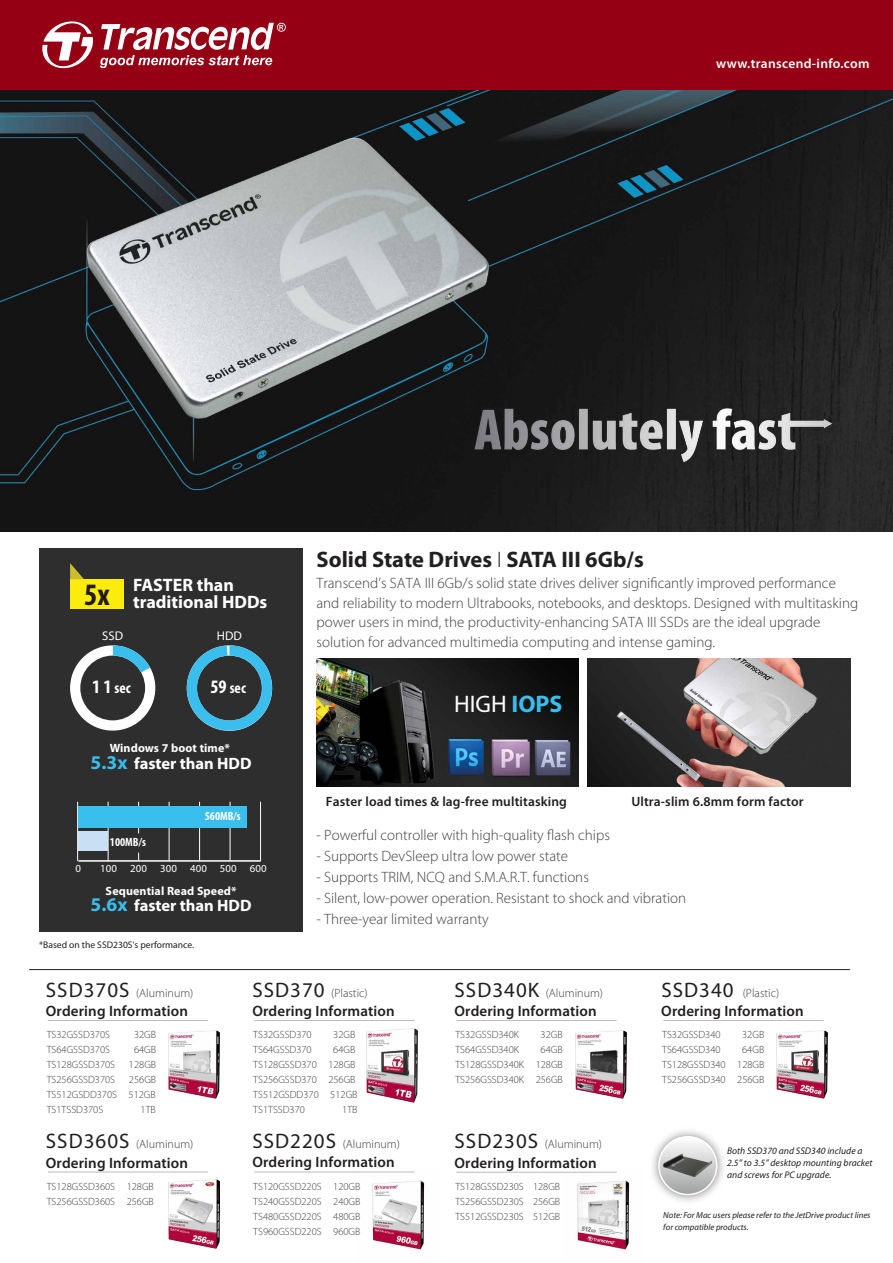
<style>
.page{position:relative;width:893px;height:1263px;background:#fff}
.page>*{position:absolute;margin:0;border:0;box-sizing:border-box;transform-origin:0 0}
.t1{font:24px "Myriad Pro";color:#fff}
.t2{font:700 22.5px "Myriad Pro";color:#231f20}
.t3{font:700 18px/16.5px "Myriad Pro";color:#fff}
.t4{font:700 16.5px "Myriad Pro";color:#fff}
.t5{font:700 condensed 15.3px "Myriad Pro";color:#fff}
.t6{font:300 15px/19.5px "Myriad Pro";color:#403f41}
.t7{font:600 15px "Myriad Pro";letter-spacing:.01em;color:#221e1f}
.t8{font:600 13.5px "Myriad Pro";letter-spacing:.01em;color:#221e1f}
.t9{font:600 13.5px "Myriad Pro";letter-spacing:.025em;color:#fff}
.t10{font:12.6px "Myriad Pro";letter-spacing:.01em;color:#fff}
.t11{font:300 12px "Myriad Pro";color:#403f41}
.t12{font:700 12px "Myriad Pro";letter-spacing:.01em;color:#fff}
.t13{font:700 condensed 12px "Myriad Pro";color:#fff}
.t14{font:10.8px "Myriad Pro";letter-spacing:.01em;color:#fff}
.t15{font:300 10.5px/15px "Myriad Pro";color:#403f41;text-align:justify}
.t16{font:italic 9.6px/12px "Myriad Pro";letter-spacing:.005em;color:#231f20}
.t17{font:9.6px "Myriad Pro";color:#231f20}
.t18{font:italic 8.7px/12px "Myriad Pro";color:#231f20}
.s1{font-stretch:condensed;font-size:31.35px;color:#241a16}
.s2{font-size:19.05px}
.s3{font-size:19.5px;color:#3abeee}
.s4{font-weight:300;font-stretch:semi-expanded}
.s5{font-weight:700;color:#3abeee}
.s6{font-weight:400;font-size:21px;color:#221e1f}
</style>
<div class="page">
<img style="left:562px;top:1171px;width:68px;height:79px">
<img style="left:358px;top:1171px;width:67px;height:79px">
<div style="left:39px;top:548px;width:264px;height:383px;background:#2d2e2d"></div>
<img style="left:0;top:89px;width:893px;height:442px">
<div style="left:0;top:0;width:893px;height:89px;background:#950014"></div>
<svg style="left:42px;top:21px;width:244px;height:48px"></svg>
<hr style="left:29px;top:969px;width:821px;height:1px;background:#231f20">
<svg style="left:70px;top:645px;width:85px;height:86px"></svg>
<svg style="left:187px;top:645px;width:85px;height:86px"></svg>
<hr style="left:77px;top:802px;width:1px;height:59px;background:#fff">
<hr style="left:108px;top:802px;width:1px;height:59px;background:#fff">
<hr style="left:138px;top:802px;width:1px;height:31px;background:#fff">
<hr style="left:169px;top:802px;width:1px;height:59px;background:#fff">
<hr style="left:199px;top:802px;width:1px;height:59px;background:#fff">
<hr style="left:230px;top:802px;width:1px;height:59px;background:#fff">
<hr style="left:260px;top:802px;width:1px;height:59px;background:#fff">
<hr style="left:77px;top:861px;width:183px;height:1px;background:#3e3c3c">
<hr style="left:78px;top:860px;width:183px;height:2px;background:#fff">
<div style="left:78px;top:806px;width:168px;height:21px;background:#3abeee"></div>
<div style="left:78px;top:831px;width:30px;height:19px;background:#c9dff3"></div>
<div style="left:70px;top:579px;width:54px;height:29px;background:#fcec0b"></div>
<svg style="left:70px;top:563px;width:14px;height:16px"></svg>
<img style="left:588px;top:659px;width:262px;height:127px">
<img style="left:316px;top:659px;width:263px;height:127px">
<img style="left:471px;top:252px;width:365px;height:280px">
<hr style="left:254px;top:1020px;width:161px;height:1px;background:#b9bbbd">
<hr style="left:254px;top:1172px;width:161px;height:1px;background:#b9bbbd">
<img style="left:367px;top:1029px;width:51px;height:74px">
<hr style="left:456px;top:1020px;width:161px;height:1px;background:#b9bbbd">
<img style="left:575px;top:1030px;width:51px;height:69px">
<hr style="left:48px;top:1020px;width:160px;height:1px;background:#b9bbbd">
<img style="left:168px;top:1030px;width:51px;height:69px">
<hr style="left:48px;top:1172px;width:160px;height:1px;background:#b9bbbd">
<img style="left:168px;top:1180px;width:51px;height:68px">
<hr style="left:456px;top:1172px;width:161px;height:1px;background:#b9bbbd">
<hr style="left:663px;top:1020px;width:161px;height:1px;background:#b9bbbd">
<img style="left:776px;top:1030px;width:51px;height:69px">
<img style="left:652px;top:1130px;width:72px;height:72px">
<svg style="left:659px;top:1137px;width:58px;height:57px"></svg>
<div style="left:658px;top:1136px;width:59px;height:59px;border:2px solid #fff;border-radius:50%"></div>
<img style="left:658px;top:1151px;width:59px;height:29px">
<p class="t9" style="left:716px;top:55px;width:155px">www.transcend-info.com</p>
<h3 class="t3" style="left:133px;top:576px;width:136px;text-indent:-49px"><span class="s1">5x</span> FASTER than traditional HDDs</h3>
<p class="t10" style="left:102px;top:627px;width:23px">SSD</p>
<p class="t10" style="left:217px;top:627px;width:27px">HDD</p>
<h3 class="t5" style="left:92px;top:678px;width:40px"><span class="s2">1 1</span> sec</h3>
<h3 class="t5" style="left:210px;top:678px;width:37px"><span class="s2">59</span> sec</h3>
<p class="t12" style="left:110px;top:740px;width:122px">Windows 7 boot time*</p>
<h3 class="t4" style="left:91px;top:752px;width:162px"><span class="s3">5.3x</span> faster than HDD</h3>
<p class="t13" style="left:110px;top:835px;width:38px">100MB/s</p>
<p class="t13" style="left:205px;top:809px;width:38px">560MB/s</p>
<p class="t14" style="left:75px;top:862px;width:7px">0</p>
<p class="t14" style="left:100px;top:862px;width:168px">100 200 300 400 500 600</p>
<p class="t12" style="left:106px;top:883px;width:132px">Sequential Read Speed*</p>
<h3 class="t4" style="left:91px;top:895px;width:162px"><span class="s3">5.6x</span> faster than HDD</h3>
<p class="t17" style="left:39px;top:939px;width:156px">*Based on the SSD230S's performance.</p>
<h2 class="t2" style="left:316px;top:545px;width:329px">Solid State Drives <span class="s4">I</span> SATA III 6Gb/s</h2>
<p class="t6" style="left:316px;top:574px;width:543px">Transcend’s SATA III 6Gb/s solid state drives deliver significantly improved performance and reliability to modern Ultrabooks, notebooks, and desktops. Designed with multitasking power users in mind, the productivity-enhancing SATA III SSDs are the ideal upgrade solution for advanced multimedia computing and intense gaming.</p>
<h1 class="t1" style="left:454px;top:689px;width:110px">HIGH <span class="s5">IOPS</span></h1>
<p class="t8" style="left:326px;top:793px;width:243px">Faster load times &amp; lag-free multitasking</p>
<p class="t8" style="left:631px;top:793px;width:174px">Ultra-slim 6.8mm form factor</p>
<h3 class="t6" style="left:316px;top:825px;width:295px">- Powerful controller with high-quality flash chips</h3>
<h3 class="t6" style="left:316px;top:846px;width:253px">- Supports DevSleep ultra low power state</h3>
<h3 class="t6" style="left:316px;top:867px;width:274px">- Supports TRIM, NCQ and S.M.A.R.T. functions</h3>
<h3 class="t6" style="left:316px;top:888px;width:371px">- Silent, low-power operation. Resistant to shock and vibration</h3>
<h3 class="t6" style="left:316px;top:909px;width:174px">- Three-year limited warranty</h3>
<p class="t11" style="left:46px;top:986px;width:149px"><span class="s6">SSD370S</span> (Aluminum)</p>
<p class="t11" style="left:252px;top:986px;width:117px"><span class="s6">SSD370</span> (Plastic)</p>
<p class="t11" style="left:455px;top:986px;width:150px"><span class="s6">SSD340K</span> (Aluminum)</p>
<p class="t11" style="left:661px;top:986px;width:119px"><span class="s6">SSD340</span> (Plastic)</p>
<h3 class="t7" style="left:46px;top:1001px;width:144px">Ordering Information</h3>
<p class="t15" style="left:47px;top:1027px;width:65px">TS32GSSD370S</p>
<p class="t15" style="left:134px;top:1027px;width:24px">32GB</p>
<p class="t15" style="left:47px;top:1042px;width:65px">TS64GSSD370S</p>
<p class="t15" style="left:134px;top:1042px;width:24px">64GB</p>
<p class="t15" style="left:47px;top:1057px;width:70px">TS128GSSD370S</p>
<p class="t15" style="left:129px;top:1057px;width:29px">128GB</p>
<p class="t15" style="left:47px;top:1072px;width:70px">TS256GSSD370S</p>
<p class="t15" style="left:47px;top:1072px;width:111px;text-indent:82px">256GB TS512GSDD370S 512GB TS1TSSD370S</p>
<p class="t15" style="left:141px;top:1102px;width:17px">1TB</p>
<h3 class="t7" style="left:252px;top:1001px;width:144px">Ordering Information</h3>
<p class="t15" style="left:253px;top:1027px;width:60px">TS32GSSD370</p>
<p class="t15" style="left:333px;top:1027px;width:24px">32GB</p>
<p class="t15" style="left:253px;top:1042px;width:60px">TS64GSSD370</p>
<p class="t15" style="left:253px;top:1042px;width:106px;text-align:left;text-indent:80px">64GB<br>TS128GSSD370 128GB<br>TS256GSSD370 256GB<br>TS512GSDD370 512GB<br>TS1TSSD370</p>
<p class="t15" style="left:342px;top:1102px;width:17px">1TB</p>
<h3 class="t7" style="left:454px;top:1001px;width:144px">Ordering Information</h3>
<p class="t15" style="left:455px;top:1027px;width:65px">TS32GSSD340K</p>
<p class="t15" style="left:541px;top:1027px;width:24px">32GB</p>
<p class="t15" style="left:455px;top:1042px;width:65px">TS64GSSD340K</p>
<p class="t15" style="left:455px;top:1042px;width:109px;text-indent:85px">64GB TS128GSSD340K 128GB TS256GSSD340K 256GB</p>
<h3 class="t7" style="left:661px;top:1001px;width:144px">Ordering Information</h3>
<p class="t15" style="left:662px;top:1027px;width:60px">TS32GSSD340</p>
<p class="t15" style="left:742px;top:1027px;width:24px">32GB</p>
<p class="t15" style="left:662px;top:1042px;width:60px">TS64GSSD340</p>
<p class="t15" style="left:662px;top:1042px;width:104px;text-indent:80px">64GB TS128GSSD340 128GB TS256GSSD340 256GB</p>
<p class="t11" style="left:46px;top:1138px;width:149px"><span class="s6">SSD360S</span> (Aluminum)</p>
<h3 class="t7" style="left:46px;top:1153px;width:144px">Ordering Information</h3>
<p class="t15" style="left:47px;top:1179px;width:109px">TS128GSSD360S 128GB<br>TS256GSSD360S 256GB</p>
<p class="t11" style="left:252px;top:1138px;width:149px"><span class="s6">SSD220S</span> (Aluminum)</p>
<h3 class="t7" style="left:252px;top:1153px;width:144px">Ordering Information</h3>
<p class="t15" style="left:253px;top:1179px;width:109px">TS120GSSD220S 120GB TS240GSSD220S 240GB TS480GSSD220S 480GB TS960GSSD220S 960GB</p>
<p class="t11" style="left:455px;top:1138px;width:149px"><span class="s6">SSD230S</span> (Aluminum)</p>
<h3 class="t7" style="left:454px;top:1153px;width:144px">Ordering Information</h3>
<p class="t15" style="left:455px;top:1179px;width:106px">TS128GSSD230S 128GB TS256GSSD230S 256GB TS512GSSD230S 512GB</p>
<p class="t16" style="left:727px;top:1144px;width:147px">Both SSD370 and SSD340 include a<br>2.5” to 3.5” desktop mounting bracket and screws for PC upgrade.</p>
<p class="t18" style="left:663px;top:1209px;width:209px">Note: For Mac users please refer to the JetDrive product lines for compatible products.</p>
</div>
